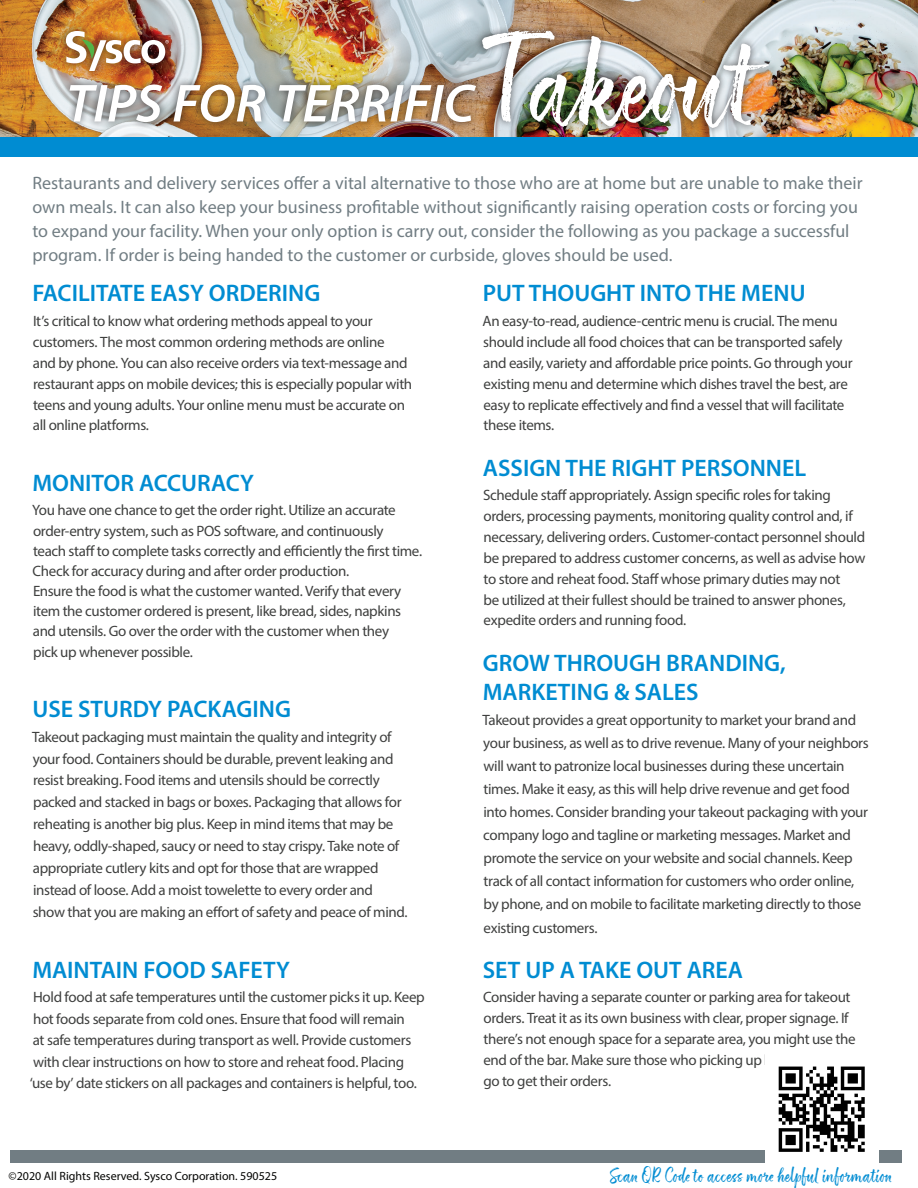
<style>
.page{position:relative;width:918px;height:1188px;background:#fff}
.page>*{position:absolute;margin:0;border:0;box-sizing:border-box;transform-origin:0 0}
.t1{font:108px "ATS Script";color:#fff}
.t2{font:italic 600 54px "Myriad Pro";color:#fff}
.t3{font:600 24px/28.8px "Myriad Pro";color:#008cd2}
.t4{font:18px/24px "Myriad Pro";color:#717d83}
.t5{font:18px "ATS Script";color:#008cd2}
.t6{font:15px/21px "Myriad Pro";letter-spacing:-.025em;color:#3f403f}
.Black__2019_All_Righ{font:12px "Myriad Pro";color:#040503}
</style>
<div class="page">
<img style="left:0;top:0;width:918px;height:137px">
<div style="left:62px;top:76px;width:421px;height:54px;background:#231f20;opacity:.75"></div>
<div style="left:474px;top:22px;width:302px;height:113px;background:#231f20;opacity:.75"></div>
<div style="left:58px;top:23px;width:118px;height:56px;background:#231f20;opacity:.75"></div>
<img style="left:66px;top:31px;width:103px;height:40px">
<div style="left:0;top:137px;width:918px;height:20px;background:#008cd2"></div>
<div style="left:10px;top:1150px;width:892px;height:13px;background:#717d83"></div>
<img style="left:766px;top:1066px;width:112px;height:97px">
<p class="t1" style="left:472px;top:22px;width:283px">Takeout</p>
<p class="t2" style="left:66px;top:69px;width:410px">TIPS FOR TERRIFIC</p>
<p class="t4" style="left:32px;top:171px;width:832px">Restaurants and delivery services offer a vital alternative to those who are at home but are unable to make their own meals. It can also keep your business profitable without significantly raising operation costs or forcing you to expand your facility. When your only option is carry out, consider the following as you package a successful program. If order is being handed to the customer or curbside, gloves should be used.</p>
<p class="t3" style="left:32px;top:278px;width:289px">FACILITATE EASY ORDERING</p>
<p class="t6" style="left:33px;top:310px;width:381px">It’s critical to know what ordering methods appeal to your customers. The most common ordering methods are online<br>and by phone. You can also receive orders via text-message and restaurant apps on mobile devices; this is especially popular with teens and young adults. Your online menu must be accurate on</p>
<p class="t6" style="left:33px;top:415px;width:118px">all online platforms.</p>
<p class="t3" style="left:32px;top:468px;width:223px">MONITOR ACCURACY</p>
<p class="t6" style="left:32px;top:500px;width:392px;line-height:20.1px">You have one chance to get the order right. Utilize an accurate order-entry system, such as POS software, and continuously<br>teach staff to complete tasks correctly and efficiently the first time.<br>Check for accuracy during and after order production.<br>Ensure the food is what the customer wanted. Verify that every item the customer ordered is present, like bread, sides, napkins and utensils. Go over the order with the customer when they<br>pick up whenever possible.</p>
<p class="t3" style="left:32px;top:694px;width:260px">USE STURDY PACKAGING</p>
<p class="t6" style="left:32px;top:725px;width:377px;line-height:21.9px">Takeout packaging must maintain the quality and integrity of your food. Containers should be durable, prevent leaking and resist breaking. Food items and utensils should be correctly packed and stacked in bags or boxes. Packaging that allows for reheating is another big plus. Keep in mind items that may be heavy, oddly-shaped, saucy or need to stay crispy. Take note of appropriate cutlery kits and opt for those that are wrapped instead of loose. Add a moist towelette to every order and show that you are making an effort of safety and peace of mind.</p>
<p class="t3" style="left:32px;top:955px;width:259px">MAINTAIN FOOD SAFETY</p>
<p class="t6" style="left:30px;top:986px;width:397px;line-height:21.5px">Hold food at safe temperatures until the customer picks it up. Keep hot foods separate from cold ones. Ensure that food will remain<br>at safe temperatures during transport as well. Provide customers with clear instructions on how to store and reheat food. Placing ‘use by’ date stickers on all packages and containers is helpful, too.</p>
<p class="Black__2019_All_Righ" style="left:9px;top:1168px;width:270px">©2020 All Rights Reserved. Sysco Corporation. 590525</p>
<p class="t3" style="left:483px;top:278px;width:324px">PUT THOUGHT INTO THE MENU</p>
<p class="t6" style="left:483px;top:310px;width:372px">An easy-to-read, audience-centric menu is crucial. The menu should include all food choices that can be transported safely and easily, variety and affordable price points. Go through your existing menu and determine which dishes travel the best, are easy to replicate effectively and find a vessel that will facilitate these items.</p>
<p class="t3" style="left:483px;top:453px;width:325px">ASSIGN THE RIGHT PERSONNEL</p>
<p class="t6" style="left:483px;top:484px;width:384px">Schedule staff appropriately. Assign specific roles for taking orders, processing payments, monitoring quality control and, if necessary, delivering orders. Customer-contact personnel should be prepared to address customer concerns, as well as advise how to store and reheat food. Staff whose primary duties may not<br>be utilized at their fullest should be trained to answer phones, expedite orders and running food.</p>
<p class="t3" style="left:483px;top:648px;width:305px">GROW THROUGH BRANDING,<br>MARKETING &amp; SALES</p>
<p class="t6" style="left:483px;top:708px;width:388px;line-height:23.1px">Takeout provides a great opportunity to market your brand and your business, as well as to drive revenue. Many of your neighbors will want to patronize local businesses during these uncertain times. Make it easy, as this will help drive revenue and get food into homes. Consider branding your takeout packaging with your company logo and tagline or marketing messages. Market and promote the service on your website and social channels. Keep track of all contact information for customers who order online, by phone, and on mobile to facilitate marketing directly to those existing customers.</p>
<p class="t3" style="left:483px;top:955px;width:262px">SET UP A TAKE OUT AREA</p>
<p class="t6" style="left:483px;top:986px;width:374px">Consider having a separate counter or parking area for takeout orders. Treat it as its own business with clear, proper signage. If there’s not enough space for a separate area, you might use the end of the bar. Make sure those who picking up know where to go to get their orders.</p>
<p class="t5" style="left:610px;top:1165px;width:283px">Scan QR Code to access more helpful information</p>
</div>
